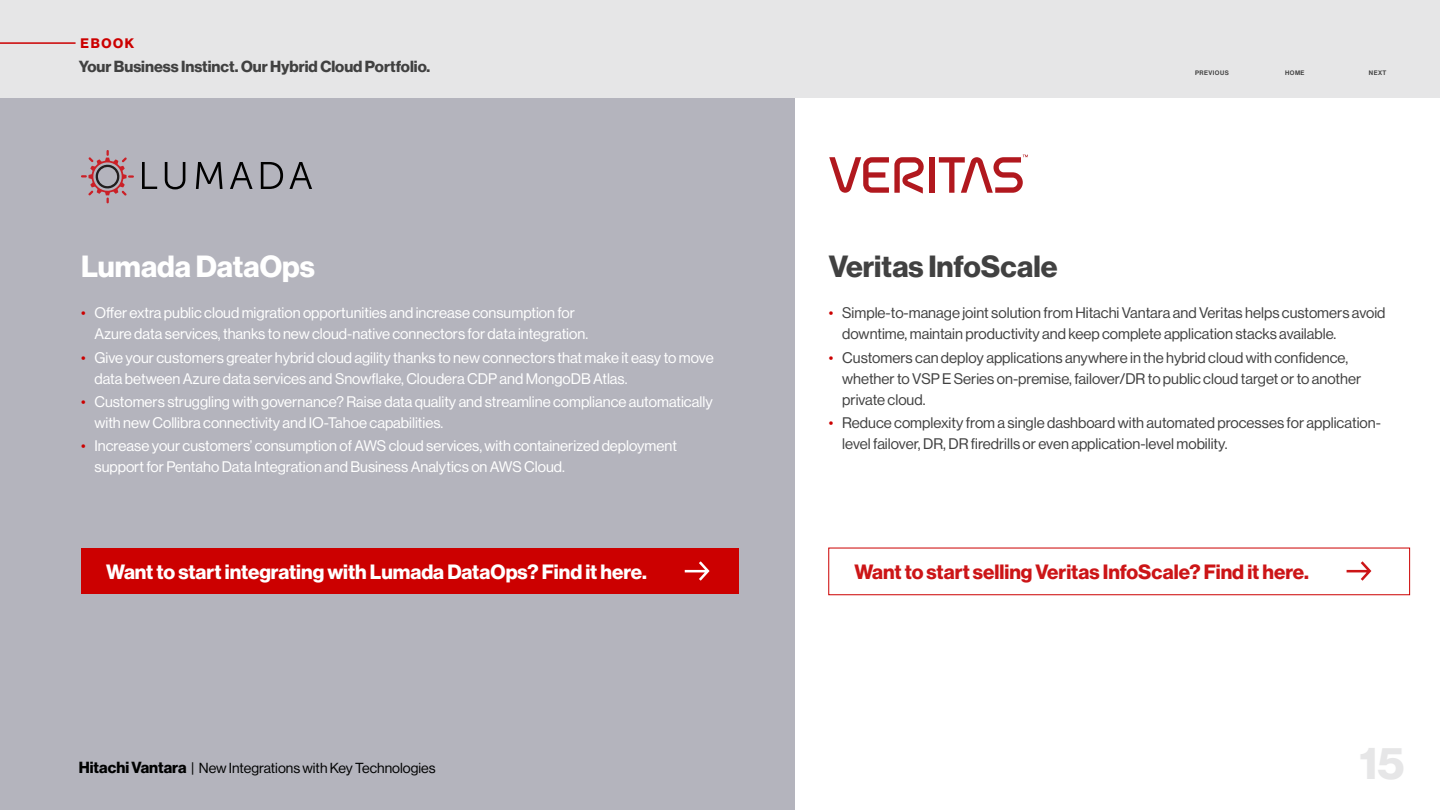
<style>
.page{position:relative;width:1440px;height:810px;background:#fff}
.page>*{position:absolute;margin:0;border:0;box-sizing:border-box;transform-origin:0 0}
.t1{font:45px "N Haas Grotesk DS Pro 75 Bd";color:#e6e6e7}
.t2{font:30px "N Haas Grotesk DS Pro 75 Bd";color:#414141}
.t3{font:30px "N Haas Grotesk DS Pro 75 Bd";color:#fff}
.t4{font:20.25px "N Haas Grotesk DS Pro 75 Bd";color:#fff}
.t5{font:20.25px "N Haas Grotesk DS Pro 75 Bd";color:#cc1517}
.t6{font:15.75px "N Haas Grotesk DS Pro 75 Bd";color:#414141}
.t7{font:15px/21px "N Haas Grotesk DS Pro 55 Rg";color:#fff}
.t8{font:15px/21px "N Haas Grotesk DS Pro 55 Rg";color:#414141}
.t9{font:14.25px "N Haas Grotesk DS Pro 55 Rg";color:#000101}
.t10{font:13.5px "N Haas Grotesk DS Pro 75 Bd";letter-spacing:.115em;color:#c00}
.t11{font:6.38px "N Haas Grotesk DS Pro 65 Md";letter-spacing:.065em;color:#414141}
.s1{color:#c00}
.s2{font-family:"N Haas Grotesk DS Pro 75 Bd";font-size:15.75px}
</style>
<div class="page">
<div style="left:0;top:98px;width:794px;height:712px;background:#b4b4bd"></div>
<div style="left:81px;top:548px;width:657px;height:46px;background:#c00"></div>
<svg style="left:684px;top:561px;width:26px;height:20px"></svg>
<svg style="left:81px;top:150px;width:53px;height:53px"></svg>
<svg style="left:142px;top:162px;width:15px;height:27px"></svg>
<svg style="left:165px;top:162px;width:20px;height:27px"></svg>
<svg style="left:196px;top:162px;width:27px;height:27px"></svg>
<svg style="left:230px;top:162px;width:23px;height:27px"></svg>
<svg style="left:261px;top:162px;width:22px;height:27px"></svg>
<svg style="left:289px;top:162px;width:23px;height:27px"></svg>
<svg style="left:1346px;top:561px;width:26px;height:20px"></svg>
<div style="left:929px;top:157px;width:5px;height:36px;background:#b1181e"></div>
<svg style="left:829px;top:157px;width:95px;height:37px"></svg>
<svg style="left:939px;top:155px;width:89px;height:38px"></svg>
<div style="left:0;top:0;width:1440px;height:98px;background:#e6e6e7"></div>
<hr style="left:0;top:42px;width:76px;height:2px;background:#c00">
<p class="t10" style="left:81px;top:35px;width:55px">EBOOK</p>
<p class="t6" style="left:79px;top:57px;width:353px">Your Business Instinct. Our Hybrid Cloud Portfolio.</p>
<h2 class="t3" style="left:81px;top:249px;width:235px">Lumada DataOps</h2>
<p class="t7" style="left:94px;top:303px;width:495px;text-indent:-14px"><span class="s1">•</span> Offer extra public cloud migration opportunities and increase consumption for<br>Azure data services, thanks to new cloud-native connectors for data integration.</p>
<p class="t7" style="left:94px;top:347px;width:621px;text-indent:-14px"><span class="s1">•</span> Give your customers greater hybrid cloud agility thanks to new connectors that make it easy to move data between Azure data services and Snowflake, Cloudera CDP and MongoDB Atlas.</p>
<p class="t7" style="left:94px;top:391px;width:620px;text-indent:-14px"><span class="s1">•</span> Customers struggling with governance? Raise data quality and streamline compliance automatically with new Collibra connectivity and IO-Tahoe capabilities.</p>
<p class="t7" style="left:94px;top:435px;width:584px;text-indent:-14px"><span class="s1">•</span> Increase your customers’ consumption of AWS cloud services, with containerized deployment support for Pentaho Data Integration and Business Analytics on AWS Cloud.</p>
<p class="t11" style="left:1195px;top:69px;width:35px">PREVIOUS</p>
<p class="t11" style="left:1285px;top:69px;width:21px">HOME</p>
<p class="t11" style="left:1369px;top:69px;width:19px">NEXT</p>
<h2 class="t2" style="left:829px;top:249px;width:230px">Veritas InfoScale</h2>
<p class="t8" style="left:842px;top:303px;width:545px;text-indent:-14px"><span class="s1">•</span> Simple-to-manage joint solution from Hitachi Vantara and Veritas helps customers avoid downtime, maintain productivity and keep complete application stacks available.</p>
<p class="t8" style="left:842px;top:347px;width:520px;text-indent:-14px"><span class="s1">•</span> Customers can deploy applications anywhere in the hybrid cloud with confidence, whether to VSP E Series on-premise, failover/DR to public cloud target or to another private cloud.</p>
<p class="t8" style="left:842px;top:412px;width:540px;text-indent:-14px"><span class="s1">•</span> Reduce complexity from a single dashboard with automated processes for application&shy;level failover, DR, DR firedrills or even application-level mobility.</p>
<h3 class="t4" style="left:106px;top:560px;width:542px">Want to start integrating with Lumada DataOps? Find it here.</h3>
<h3 class="t5" style="left:854px;top:560px;width:456px">Want to start selling Veritas InfoScale? Find it here.</h3>
<p class="t9" style="left:79px;top:759px;width:358px"><span class="s2">Hitachi Vantara</span> | New Integrations with Key Technologies</p>
<h1 class="t1" style="left:1359px;top:736px;width:47px">15</h1>
</div>
